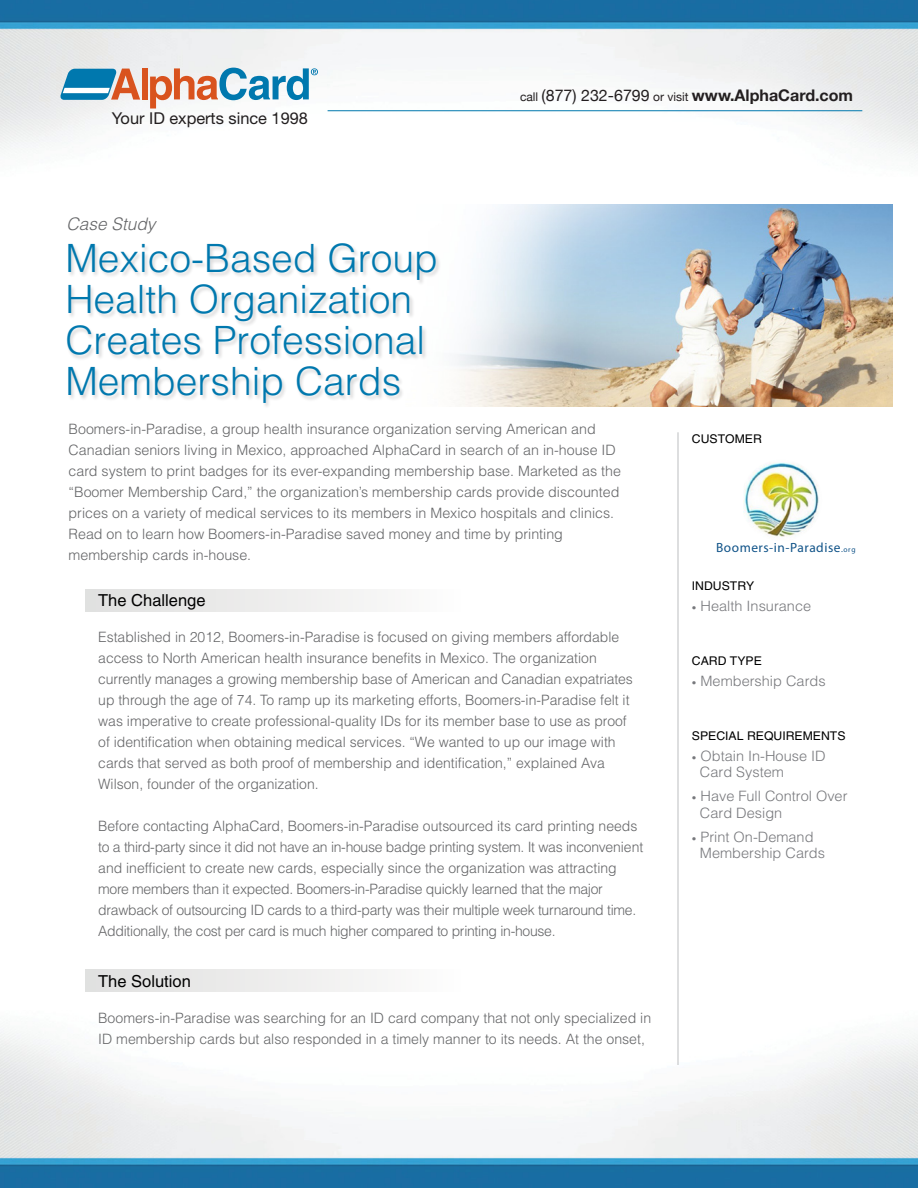
<style>
.page{position:relative;width:918px;height:1188px;background:#fff}
.page>*{position:absolute;margin:0;border:0;box-sizing:border-box;transform-origin:0 0}
.t1{font:300 39px/40.8px "Helvetica LT Std";color:#0078ae}
.t2{font:italic 300 17.25px "Helvetica LT Std";color:#646567}
.t3{font:16.5px "Helvetica LT Std";color:#010101}
.t4{font:16.35px "Helvetica Neue LT Std";color:#231f20}
.t5{font:700 16.05px "Helvetica Neue";color:#231f20}
.t6{font:300 14.25px/21px "Helvetica LT Std";color:#646567}
.t7{font:300 14.25px/21px "Helvetica LT Std";letter-spacing:-.02em;color:#646567}
.t8{font:300 14.25px/16.5px "Helvetica LT Std";color:#77787c}
.t9{font:13.35px "Myriad Pro";letter-spacing:.04em;color:#105388}
.t10{font:12px "Helvetica LT Std";color:#010101}
.s1{font-weight:400;font-size:12px}
.s2{font-weight:400}
.s3{font-size:9px}
.s4{font-size:7.5px}
</style>
<div class="page">
<img style="left:1px;top:0;width:917px;height:238px">
<div style="left:86px;top:589px;width:466px;height:22px;background:linear-gradient(to right,#e0e0df,#fff)"></div>
<img style="left:0;top:949px;width:918px;height:239px">
<div style="left:142px;top:69px;width:6px;height:31px;background:#d9531e"></div>
<svg style="left:150px;top:68px;width:168px;height:41px"></svg>
<svg style="left:60px;top:69px;width:80px;height:31px;background:#769aab"></svg>
<hr style="left:328px;top:110px;width:534px;height:1px;background:#0078ae">
<div style="left:86px;top:970px;width:466px;height:22px;background:linear-gradient(to right,#e0e0df,#fff)"></div>
<hr style="left:678px;top:432px;width:1px;height:633px;background:#bdbec0">
<img style="left:358px;top:204px;width:534px;height:203px">
<img style="left:68px;top:239px;width:388px;height:168px">
<img style="left:741px;top:460px;width:81px;height:81px;border-radius:41px">
<p class="t4" style="left:112px;top:109px;width:198px">Your ID experts since 1998</p>
<p class="t2" style="left:66px;top:213px;width:91px">Case Study</p>
<h1 class="t1" style="left:65px;top:238px;width:374px">Mexico-Based Group<br>Health Organization<br>Creates Professional<br>Membership Cards</h1>
<p class="t5" style="left:520px;top:82px;width:335px"><span class="s1">call</span> <span class="s2">(877) 232-6799</span> <span class="s1">or visit</span> www.AlphaCard.com</p>
<p class="t6" style="left:69px;top:418px;width:554px">Boomers-in-Paradise, a group health insurance organization serving American and Canadian seniors living in Mexico, approached AlphaCard in search of an in-house ID card system to print badges for its ever-expanding membership base. Marketed as the “Boomer Membership Card,” the organization’s membership cards provide discounted prices on a variety of medical services to its members in Mexico hospitals and clinics.<br>Read on to learn how Boomers-in-Paradise saved money and time by printing membership cards in-house.</p>
<p class="t10" style="left:692px;top:432px;width:72px">CUSTOMER</p>
<p class="t10" style="left:692px;top:579px;width:64px">INDUSTRY</p>
<p class="t8" style="left:692px;top:597px;width:121px"><span class="s3">•</span> Health Insurance</p>
<p class="t9" style="left:716px;top:539px;width:141px">Boomers-in-Paradise<span class="s3">.</span><span class="s4">org</span></p>
<p class="t3" style="left:98px;top:591px;width:109px">The Challenge</p>
<p class="t6" style="left:98px;top:626px;width:536px">Established in 2012, Boomers-in-Paradise is focused on giving members affordable access to North American health insurance benefits in Mexico. The organization currently manages a growing membership base of American and Canadian expatriates up through the age of 74. To ramp up its marketing efforts, Boomers-in-Paradise felt it was imperative to create professional-quality IDs for its member base to use as proof of identification when obtaining medical services. “We wanted to up our image with cards that served as both proof of membership and identification,” explained Ava Wilson, founder of the organization.</p>
<p class="t7" style="left:98px;top:815px;width:547px">Before contacting AlphaCard, Boomers-in-Paradise outsourced its card printing needs to a third-party since it did not have an in-house badge printing system. It was inconvenient and inefficient to create new cards, especially since the organization was attracting more members than it expected. Boomers-in-Paradise quickly learned that the major drawback of outsourcing ID cards to a third-party was their multiple week turnaround time.<br>Additionally, the cost per card is much higher compared to printing in-house.</p>
<p class="t3" style="left:98px;top:971px;width:94px">The Solution</p>
<p class="t6" style="left:98px;top:1007px;width:554px">Boomers-in-Paradise was searching for an ID card company that not only specialized in<br>ID membership cards but also responded in a timely manner to its needs. At the onset,</p>
<p class="t10" style="left:692px;top:654px;width:72px">CARD TYPE</p>
<p class="t8" style="left:692px;top:672px;width:135px"><span class="s3">•</span> Membership Cards</p>
<p class="t10" style="left:692px;top:729px;width:155px">SPECIAL REQUIREMENTS</p>
<p class="t8" style="left:700px;top:747px;width:127px;text-indent:-8px"><span class="s3">•</span> Obtain In-House ID<br>Card System</p>
<p class="t8" style="left:700px;top:788px;width:149px;text-indent:-8px"><span class="s3">•</span> Have Full Control Over<br>Card Design</p>
<p class="t8" style="left:700px;top:828px;width:127px;text-indent:-8px"><span class="s3">•</span> Print On-Demand<br>Membership Cards</p>
</div>
